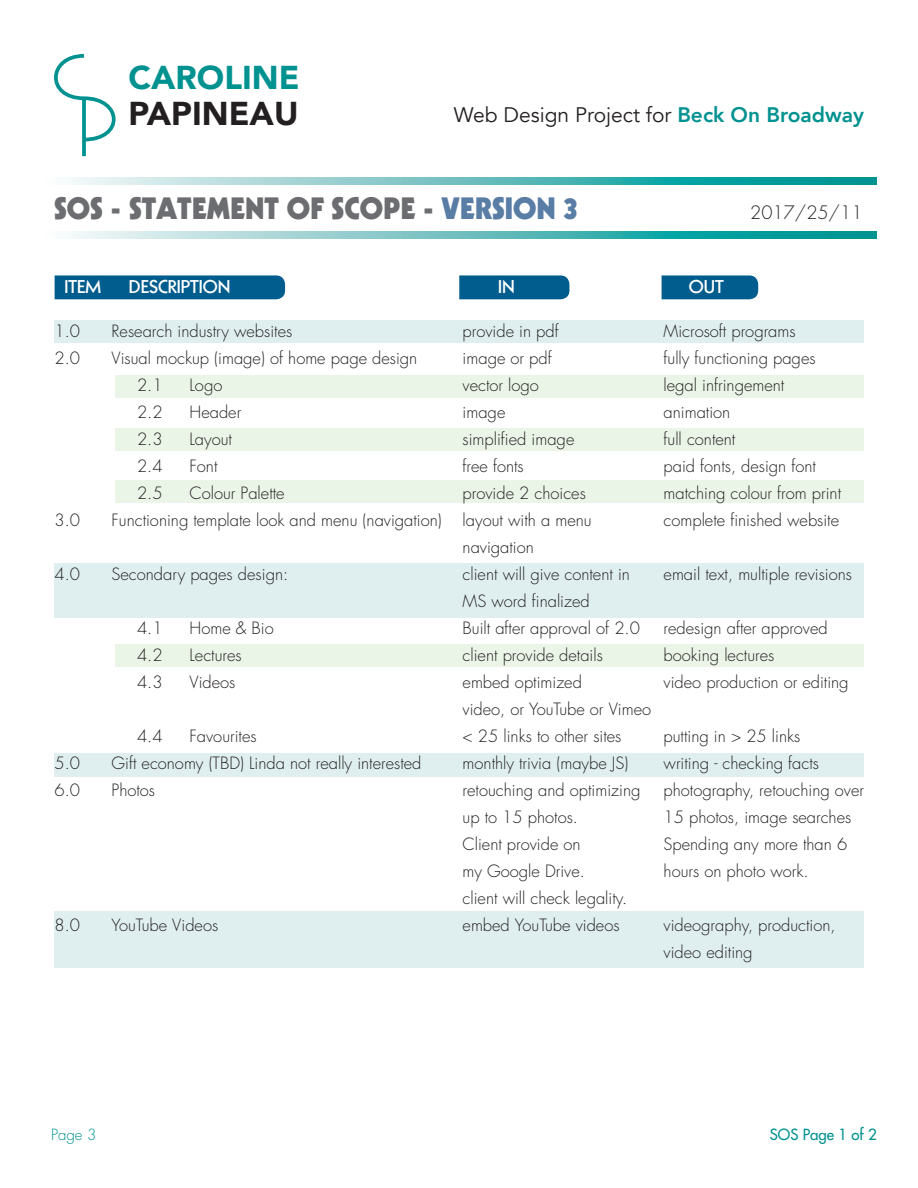
<style>
.page{position:relative;width:918px;height:1188px;background:#fff}
.page>*{position:absolute;margin:0;border:0;box-sizing:border-box;transform-origin:0 0}
.t1{font:900 33px "Avenir";color:#009290}
.t2{font:900 33px "Avenir";color:#231f20}
.t3{font:900 30px "Kabel LT Std";color:#6c6d70}
.t4{font:21px "Avenir";color:#231f20}
.t5{font:800 18px "Kabel LT Std";color:#fff}
.t6{font:300 18px "Futura Std";color:#231f20}
.t7{font:300 16.5px/27px "Futura Std";color:#231f20}
.t8{font:500 15px "Futura Std";color:#009290}
.t9{font:300 15px "Futura Std";color:#009290}
.s1{font-weight:800;color:#009290}
.s2{color:#597da5}
</style>
<div class="page">
<svg style="left:54px;top:54px;width:62px;height:103px"></svg>
<svg style="left:71px;top:178px;width:806px;height:6px;background:#66bfbf"></svg>
<svg style="left:71px;top:231px;width:806px;height:7px;background:#66bfbf"></svg>
<div style="left:54px;top:564px;width:810px;height:54px;background:#dfeff0"></div>
<div style="left:54px;top:753px;width:810px;height:24px;background:#dfeff0"></div>
<div style="left:54px;top:911px;width:810px;height:57px;background:#dfeff0"></div>
<div style="left:116px;top:375px;width:748px;height:22px;background:#eaf4e7"></div>
<div style="left:116px;top:428px;width:748px;height:22px;background:#eaf4e7"></div>
<div style="left:116px;top:481px;width:748px;height:22px;background:#eaf4e7"></div>
<div style="left:116px;top:644px;width:748px;height:22px;background:#eaf4e7"></div>
<div style="left:54px;top:321px;width:810px;height:22px;background:#dfeff0"></div>
<div style="left:55px;top:275px;width:230px;height:24px;background:#015d8d"></div>
<div style="left:459px;top:275px;width:110px;height:24px;background:#015d8d"></div>
<div style="left:662px;top:275px;width:96px;height:24px;background:#015d8d"></div>
<h1 class="t1" style="left:129px;top:50px;width:173px">CAROLINE</h1>
<h1 class="t2" style="left:129px;top:86px;width:171px">PAPINEAU</h1>
<p class="t4" style="left:454px;top:102px;width:412px">Web Design Project for <span class="s1">Beck On Broadway</span></p>
<h2 class="t3" style="left:54px;top:189px;width:525px">SOS - STATEMENT OF SCOPE - <span class="s2">VERSION 3</span></h2>
<p class="t6" style="left:750px;top:201px;width:114px">2017/25/11</p>
<p class="t5" style="left:65px;top:276px;width:38px">ITEM</p>
<p class="t5" style="left:129px;top:276px;width:103px">DESCRIPTION</p>
<p class="t5" style="left:498px;top:276px;width:18px">IN</p>
<p class="t5" style="left:689px;top:276px;width:36px">OUT</p>
<p class="t7" style="left:55px;top:318px;width:27px">1.0</p>
<p class="t7" style="left:112px;top:318px;width:182px">Research industry websites</p>
<p class="t7" style="left:463px;top:318px;width:98px">provide in pdf</p>
<p class="t7" style="left:664px;top:318px;width:134px">Microsoft programs</p>
<p class="t7" style="left:55px;top:345px;width:27px">2.0</p>
<p class="t7" style="left:112px;top:345px;width:307px">Visual mockup (image) of home page design</p>
<p class="t7" style="left:463px;top:345px;width:91px">image or pdf</p>
<p class="t7" style="left:664px;top:345px;width:153px">fully functioning pages</p>
<p class="t7" style="left:137px;top:372px;width:27px">2.1</p>
<p class="t7" style="left:190px;top:372px;width:34px">Logo</p>
<p class="t7" style="left:463px;top:372px;width:78px">vector logo</p>
<p class="t7" style="left:664px;top:372px;width:122px">legal infringement</p>
<p class="t7" style="left:137px;top:399px;width:27px">2.2</p>
<p class="t7" style="left:190px;top:399px;width:53px">Header</p>
<p class="t7" style="left:463px;top:399px;width:44px">image</p>
<p class="t7" style="left:664px;top:399px;width:68px">animation</p>
<p class="t7" style="left:137px;top:426px;width:27px">2.3</p>
<p class="t7" style="left:190px;top:426px;width:44px">Layout</p>
<p class="t7" style="left:463px;top:426px;width:113px">simplified image</p>
<p class="t7" style="left:664px;top:426px;width:73px">full content</p>
<p class="t7" style="left:137px;top:453px;width:27px">2.4</p>
<p class="t7" style="left:190px;top:453px;width:29px">Font</p>
<p class="t7" style="left:463px;top:453px;width:63px">free fonts</p>
<p class="t7" style="left:664px;top:453px;width:154px">paid fonts, design font</p>
<p class="t7" style="left:137px;top:480px;width:27px">2.5</p>
<p class="t7" style="left:190px;top:480px;width:97px">Colour Palette</p>
<p class="t7" style="left:463px;top:480px;width:125px">provide 2 choices</p>
<p class="t7" style="left:664px;top:480px;width:179px">matching colour from print</p>
<p class="t7" style="left:55px;top:507px;width:27px">3.0</p>
<p class="t7" style="left:112px;top:507px;width:332px">Functioning template look and menu (navigation)</p>
<p class="t7" style="left:463px;top:507px;width:131px">layout with a menu</p>
<p class="t7" style="left:664px;top:507px;width:177px">complete finished website</p>
<p class="t7" style="left:463px;top:534px;width:73px">navigation</p>
<p class="t7" style="left:55px;top:561px;width:27px">4.0</p>
<p class="t7" style="left:112px;top:561px;width:178px">Secondary pages design:</p>
<p class="t7" style="left:463px;top:561px;width:169px">client will give content in</p>
<p class="t7" style="left:664px;top:561px;width:190px">email text, multiple revisions</p>
<p class="t7" style="left:463px;top:588px;width:129px">MS word finalized</p>
<p class="t7" style="left:137px;top:615px;width:27px">4.1</p>
<p class="t7" style="left:190px;top:615px;width:86px">Home &amp; Bio</p>
<p class="t7" style="left:463px;top:615px;width:179px">Built after approval of 2.0</p>
<p class="t7" style="left:664px;top:615px;width:166px">redesign after approved</p>
<p class="t7" style="left:137px;top:642px;width:27px">4.2</p>
<p class="t7" style="left:190px;top:642px;width:54px">Lectures</p>
<p class="t7" style="left:463px;top:642px;width:142px">client provide details</p>
<p class="t7" style="left:664px;top:642px;width:112px">booking lectures</p>
<p class="t7" style="left:137px;top:669px;width:27px">4.3</p>
<p class="t7" style="left:190px;top:669px;width:47px">Videos</p>
<p class="t7" style="left:463px;top:669px;width:121px">embed optimized</p>
<p class="t7" style="left:664px;top:669px;width:187px">video production or editing</p>
<p class="t7" style="left:463px;top:696px;width:190px">video, or YouTube or Vimeo</p>
<p class="t7" style="left:137px;top:723px;width:27px">4.4</p>
<p class="t7" style="left:190px;top:723px;width:69px">Favourites</p>
<p class="t7" style="left:463px;top:723px;width:160px">&lt; 25 links to other sites</p>
<p class="t7" style="left:664px;top:723px;width:138px">putting in &gt; 25 links</p>
<p class="t7" style="left:55px;top:750px;width:27px">5.0</p>
<p class="t7" style="left:112px;top:750px;width:311px">Gift economy (TBD) Linda not really interested</p>
<p class="t7" style="left:463px;top:750px;width:167px">monthly trivia (maybe JS)</p>
<p class="t7" style="left:664px;top:750px;width:157px">writing - checking facts</p>
<p class="t7" style="left:55px;top:777px;width:27px">6.0</p>
<p class="t7" style="left:112px;top:777px;width:45px">Photos</p>
<p class="t7" style="left:463px;top:777px;width:179px">retouching and optimizing</p>
<p class="t7" style="left:664px;top:777px;width:202px">photography, retouching over</p>
<p class="t7" style="left:463px;top:804px;width:117px">up to 15 photos.</p>
<p class="t7" style="left:664px;top:804px;width:189px">15 photos, image searches</p>
<p class="t7" style="left:463px;top:831px;width:120px">Client provide on</p>
<p class="t7" style="left:664px;top:831px;width:185px">Spending any more than 6</p>
<p class="t7" style="left:463px;top:858px;width:124px">my Google Drive.</p>
<p class="t7" style="left:664px;top:858px;width:147px">hours on photo work.</p>
<p class="t7" style="left:463px;top:885px;width:166px">client will check legality.</p>
<p class="t7" style="left:55px;top:912px;width:27px">8.0</p>
<p class="t7" style="left:112px;top:912px;width:108px">YouTube Videos</p>
<p class="t7" style="left:463px;top:912px;width:158px">embed YouTube videos</p>
<p class="t7" style="left:664px;top:912px;width:173px">videography, production, video editing</p>
<p class="t9" style="left:51px;top:1125px;width:47px">Page 3</p>
<p class="t8" style="left:770px;top:1125px;width:108px">SOS Page 1 of 2</p>
</div>
